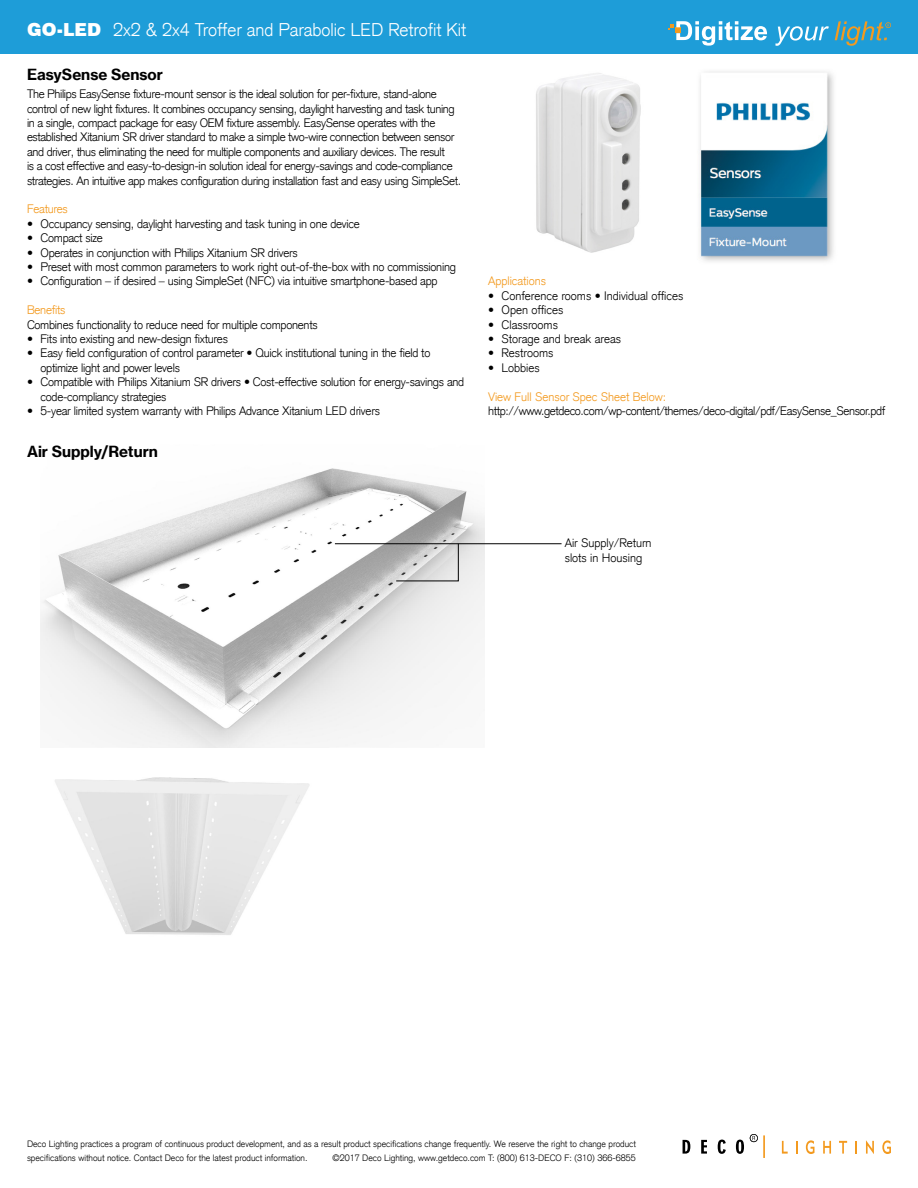
<style>
.page{position:relative;width:918px;height:1188px;background:#fff}
.page>*{position:absolute;margin:0;border:0;box-sizing:border-box;transform-origin:0 0}
.t1{font:300 18px "Akzidenz Grotesk CE";color:#fff}
.t2{font:15px "N Haas Grotesk TX Pro 75 Bd";color:#000}
.t3{font:300 12px/14.4px "Akzidenz Grotesk CE";letter-spacing:-.02em;color:#000}
.t4{font:300 12px/14.4px "Akzidenz Grotesk CE";color:#000}
.t5{font:300 12px "Akzidenz Grotesk CE";color:#f39a1f}
.t6{font:300 12px "Akzidenz Grotesk CE";letter-spacing:-.02em;color:#f39a1f}
.t7{font:300 9px/13.5px "Akzidenz Grotesk CE";color:#000}
.s1{font-family:"Swiss 721 BT";font-weight:900}
</style>
<div class="page">
<div style="left:0;top:0;width:918px;height:54px;background:#1e9dd8"></div>
<svg style="left:683px;top:1140px;width:7px;height:14px"></svg>
<svg style="left:701px;top:1140px;width:6px;height:14px"></svg>
<svg style="left:718px;top:1140px;width:8px;height:14px"></svg>
<svg style="left:736px;top:1140px;width:8px;height:14px"></svg>
<svg style="left:782px;top:1141px;width:6px;height:13px"></svg>
<svg style="left:796px;top:1141px;width:1px;height:13px"></svg>
<svg style="left:806px;top:1140px;width:8px;height:14px"></svg>
<svg style="left:823px;top:1141px;width:8px;height:13px"></svg>
<svg style="left:839px;top:1141px;width:8px;height:13px"></svg>
<svg style="left:855px;top:1141px;width:2px;height:13px"></svg>
<svg style="left:866px;top:1140px;width:8px;height:14px"></svg>
<svg style="left:882px;top:1140px;width:9px;height:14px"></svg>
<hr style="left:763px;top:1135px;width:2px;height:23px;background:#f39a1f">
<svg style="left:750px;top:1134px;width:8px;height:8px"></svg>
<svg style="left:775px;top:26px;width:54px;height:20px"></svg>
<svg style="left:835px;top:21px;width:56px;height:25px"></svg>
<svg style="left:668px;top:21px;width:99px;height:25px"></svg>
<img style="left:536px;top:73px;width:105px;height:180px">
<img style="left:699px;top:71px;width:135px;height:191px">
<img style="left:55px;top:747px;width:255px;height:188px">
<img style="left:40px;top:468px;width:444px;height:279px">
<hr style="left:335px;top:543px;width:227px;height:1px;background:#000">
<svg style="left:396px;top:544px;width:62px;height:37px"></svg>
<h1 class="t1" style="left:27px;top:18px;width:441px"><span class="s1">GO-LED</span> 2x2 &amp; 2x4 Troffer and Parabolic LED Retrofit Kit</h1>
<p class="t2" style="left:27px;top:65px;width:137px">EasySense Sensor</p>
<p class="t3" style="left:27px;top:87px;width:436px">The Philips EasySense fixture-mount sensor is the ideal solution for per-fixture, stand-alone control of new light fixtures. It combines occupancy sensing, daylight harvesting and task tuning in a single, compact package for easy OEM fixture assembly. EasySense operates with the established Xitanium SR driver standard to make a simple two-wire connection between sensor and driver, thus eliminating the need for multiple components and auxiliary devices. The result<br>is a cost effective and easy-to-design-in solution ideal for energy-savings and code-compliance strategies. An intuitive app makes configuration during installation fast and easy using SimpleSet.</p>
<p class="t6" style="left:27px;top:202px;width:42px">Features</p>
<p class="t3" style="left:27px;top:216px;width:334px">• Occupancy sensing, daylight harvesting and task tuning in one device</p>
<p class="t3" style="left:27px;top:231px;width:77px">• Compact size</p>
<p class="t3" style="left:27px;top:245px;width:272px">• Operates in conjunction with Philips Xitanium SR drivers</p>
<p class="t3" style="left:27px;top:260px;width:431px">• Preset with most common parameters to work right out-of-the-box with no commissioning</p>
<p class="t3" style="left:27px;top:274px;width:412px">• Configuration – if desired – using SimpleSet (NFC) via intuitive smartphone-based app</p>
<p class="t6" style="left:27px;top:302px;width:40px">Benefits</p>
<p class="t3" style="left:27px;top:317px;width:292px">Combines functionality to reduce need for multiple components</p>
<p class="t3" style="left:27px;top:332px;width:203px">• Fits into existing and new-design fixtures</p>
<p class="t3" style="left:40px;top:346px;width:391px;text-indent:-14px">• Easy field configuration of control parameter • Quick institutional tuning in the field to optimize light and power levels</p>
<p class="t3" style="left:40px;top:375px;width:425px;text-indent:-14px">• Compatible with Philips Xitanium SR drivers • Cost-effective solution for energy-savings and code-compliancy strategies</p>
<p class="t3" style="left:27px;top:404px;width:355px">• 5-year limited system warranty with Philips Advance Xitanium LED drivers</p>
<p class="t2" style="left:27px;top:442px;width:132px">Air Supply/Return</p>
<p class="t5" style="left:488px;top:274px;width:60px">Applications</p>
<p class="t4" style="left:488px;top:288px;width:197px">• Conference rooms • Individual offices</p>
<p class="t4" style="left:488px;top:303px;width:77px">• Open offices</p>
<p class="t4" style="left:488px;top:317px;width:71px">• Classrooms</p>
<p class="t4" style="left:488px;top:332px;width:135px">• Storage and break areas</p>
<p class="t4" style="left:488px;top:346px;width:67px">• Restrooms</p>
<p class="t4" style="left:488px;top:360px;width:53px">• Lobbies</p>
<p class="t5" style="left:488px;top:389px;width:180px">View Full Sensor Spec Sheet Below:</p>
<p class="t3" style="left:488px;top:404px;width:399px">http://www.getdeco.com/wp-content/themes/deco-digital/pdf/EasySense_Sensor.pdf</p>
<p class="t4" style="left:565px;top:536px;width:88px">Air Supply/Return slots in Housing</p>
<p class="t7" style="left:27px;top:1137px;width:610px">Deco Lighting practices a program of continuous product development, and as a result product specifications change frequently. We reserve the right to change product specifications without notice. Contact Deco for the latest product information.</p>
<p class="t7" style="left:333px;top:1151px;width:305px">©2017 Deco Lighting, www.getdeco.com T: (800) 613-DECO F: (310) 366-6855</p>
</div>
